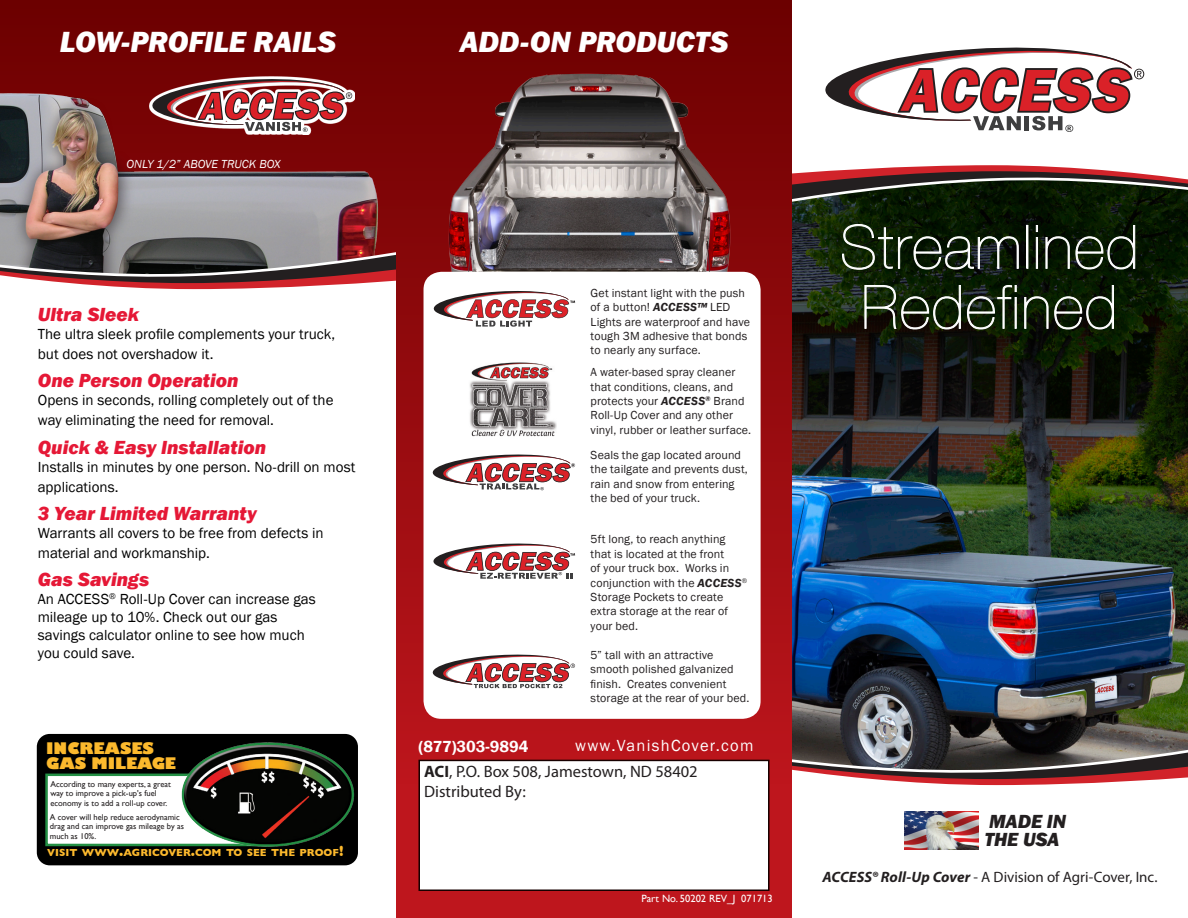
<style>
.page{position:relative;width:1188px;height:918px;background:#fff}
.page>*{position:absolute;margin:0;border:0;box-sizing:border-box;transform-origin:0 0}
.t1{font:200 60px/60px "Helvetica Neue";letter-spacing:.03em;color:#fff;text-align:center}
.t2{font:italic 800 30px "Franklin Gothic";letter-spacing:-.005em;color:#fff}
.t3{font:italic 800 19.5px "Franklin Gothic";color:#e51836}
.t4{font:italic 800 19.5px "Franklin Gothic";letter-spacing:-.005em;color:#231f20}
.t5{font:16.5px "Myriad Pro";color:#231f20}
.t6{font:16.5px "Franklin Gothic";letter-spacing:.08em;color:#fff}
.t7{font:600 16.5px "Franklin Gothic";color:#fff}
.t8{font:800 15.6px/14.9px "Gill Sans";color:#fcb92d}
.t9{font:15px/19.8px "Franklin Gothic";color:#000}
.t10{font:15px "Myriad Pro";color:#231f20}
.t11{font:12px/14.4px "Franklin Gothic";letter-spacing:.01em;color:#231f20}
.t12{font:italic 12px "Franklin Gothic";color:#fff}
.t13{font:700 10.5px "Gill Sans";color:#fcb92d}
.t14{font:10.5px "Gill Sans";color:#fff}
.t15{font:8.55px/9.8px "Gill Sans";color:#231f20}
.s1{font-size:15px}
.s2{font-weight:600;font-style:italic}
.s3{font-weight:700}
.s4{font-weight:700;font-style:italic}
</style>
<div class="page">
<div style="left:0;top:0;width:792px;height:918px;background:#be161d"></div>
<div style="left:0;top:0;width:792px;height:784px;background:linear-gradient(to bottom,#6c0101,#bd151c)"></div>
<img style="left:0;top:51px;width:396px;height:170px">
<div style="left:418px;top:760px;width:352px;height:131px;background:#fff;border:2px solid #180000"></div>
<img style="left:427px;top:66px;width:323px;height:213px">
<div style="left:424px;top:272px;width:337px;height:447px;background:#fff;border-radius:18px"></div>
<svg style="left:433px;top:291px;width:142px;height:36px"></svg>
<img style="left:469px;top:362px;width:88px;height:75px">
<svg style="left:432px;top:454px;width:143px;height:36px"></svg>
<svg style="left:432px;top:654px;width:143px;height:34px"></svg>
<svg style="left:433px;top:543px;width:142px;height:36px"></svg>
<svg style="left:0;top:221px;width:396px;height:3px"></svg>
<svg style="left:0;top:224px;width:396px;height:22px;background:#877372"></svg>
<div style="left:0;top:249px;width:396px;height:669px;background:#fff"></div>
<div style="left:35px;top:732px;width:325px;height:135px;background:#000;border-radius:15px"></div>
<div style="left:33px;top:730px;width:328px;height:139px;border:4px solid #fff;border-radius:15px"></div>
<div style="left:47px;top:775px;width:218px;height:70px;background:#fff"></div>
<div style="left:45px;top:774px;width:221px;height:72px;border:2px solid #238f44"></div>
<img style="left:176px;top:730px;width:183px;height:146px">
<img style="left:792px;top:220px;width:396px;height:504px">
<svg style="left:792px;top:209px;width:396px;height:11px;background:#0a1b04"></svg>
<svg style="left:792px;top:205px;width:396px;height:4px;background:#0b1c06"></svg>
<svg style="left:792px;top:72px;width:396px;height:133px"></svg>
<svg style="left:792px;top:724px;width:396px;height:17px;background:#484644"></svg>
<svg style="left:792px;top:741px;width:396px;height:4px;background:#524f50"></svg>
<svg style="left:792px;top:745px;width:396px;height:105px"></svg>
<svg style="left:815px;top:47px;width:329px;height:85px"></svg>
<svg style="left:149px;top:76px;width:206px;height:59px"></svg>
<svg style="left:146px;top:76px;width:206px;height:56px;background:#a66062"></svg>
<svg style="left:842px;top:224px;width:177px;height:46px;background:#2e3c2a"></svg>
<div style="left:1026px;top:225px;width:2px;height:44px;border:1px solid #fff"></div>
<svg style="left:1036px;top:225px;width:2px;height:7px"></svg>
<div style="left:1036px;top:237px;width:2px;height:32px;border:1px solid #fff"></div>
<svg style="left:1045px;top:225px;width:90px;height:45px;background:#2c3928"></svg>
<svg style="left:864px;top:285px;width:97px;height:45px;background:#37422e"></svg>
<svg style="left:967px;top:285px;width:50px;height:45px;background:#374431"></svg>
<div style="left:1015px;top:297px;width:2px;height:32px;border:1px solid #fff"></div>
<svg style="left:1024px;top:285px;width:90px;height:45px;background:#2f3c29"></svg>
<img style="left:904px;top:811px;width:75px;height:38px">
<p class="t2" style="left:60px;top:22px;width:278px">LOW-PROFILE RAILS</p>
<p class="t2" style="left:460px;top:22px;width:270px">ADD-ON PRODUCTS</p>
<p class="t12" style="left:127px;top:156px;width:155px">ONLY 1/2” ABOVE TRUCK BOX</p>
<p class="t3" style="left:38px;top:302px;width:103px">Ultra Sleek</p>
<p class="t9" style="left:38px;top:325px;width:299px">The ultra sleek profile complements your truck, but does not overshadow it.</p>
<p class="t3" style="left:38px;top:368px;width:202px">One Person Operation</p>
<p class="t9" style="left:38px;top:391px;width:297px">Opens in seconds, rolling completely out of the way eliminating the need for removal.</p>
<p class="t3" style="left:38px;top:435px;width:230px">Quick &amp; Easy Installation</p>
<p class="t9" style="left:38px;top:457px;width:319px">Installs in minutes by one person. No-drill on most applications.</p>
<p class="t3" style="left:38px;top:501px;width:220px">3 Year Limited Warranty</p>
<p class="t9" style="left:38px;top:524px;width:287px">Warrants all covers to be free from defects in material and workmanship.</p>
<p class="t3" style="left:38px;top:567px;width:113px">Gas Savings</p>
<p class="t9" style="left:38px;top:590px;width:280px">An ACCESS<sup>®</sup> Roll-Up Cover can increase gas</p>
<p class="t9" style="left:38px;top:609px;width:269px;line-height:18px">mileage up to 10%. Check out our gas savings calculator online to see how much you could save.</p>
<p class="t8" style="left:46px;top:742px;width:131px">INCREASES<br>GAS MILEAGE</p>
<p class="t15" style="left:50px;top:779px;width:122px">According to many experts, a great way to improve a pick-up's fuel economy is to add a roll-up cover.</p>
<p class="t15" style="left:50px;top:812px;width:136px">A cover will help reduce aerodynamic drag and can improve gas mileage by as much as 10%.</p>
<p class="t13" style="left:47px;top:847px;width:298px">VISIT WWW<span class="s1">.</span>AGRICOVER<span class="s1">.</span>COM TO SEE THE PROOF<span class="s1">!</span></p>
<p class="t11" style="left:591px;top:286px;width:161px">Get instant light with the push of a button! <span class="s2">ACCESS™</span> LED<br>Lights are waterproof and have tough 3M adhesive that bonds to nearly any surface.</p>
<p class="t11" style="left:591px;top:365px;width:162px">A water-based spray cleaner that conditions, cleans, and protects your <span class="s2">ACCESS</span><sup>®</sup> Brand<br>Roll-Up Cover and any other vinyl, rubber or leather surface.</p>
<p class="t11" style="left:591px;top:448px;width:159px">Seals the gap located around the tailgate and prevents dust, rain and snow from entering the bed of your truck.</p>
<p class="t11" style="left:591px;top:532px;width:158px">5ft long, to reach anything that is located at the front<br>of your truck box. Works in conjunction with the <span class="s2">ACCESS</span><sup>®<br></sup>Storage Pockets to create extra storage at the rear of your bed.</p>
<p class="t11" style="left:591px;top:648px;width:160px">5” tall with an attractive smooth polished galvanized finish. Creates convenient storage at the rear of your bed.</p>
<p class="t7" style="left:418px;top:736px;width:111px">(877)303-9894</p>
<p class="t6" style="left:575px;top:735px;width:180px">www.VanishCover.com</p>
<p class="t5" style="left:424px;top:762px;width:275px"><span class="s3">ACI</span>, P.O. Box 508, Jamestown, ND 58402</p>
<p class="t5" style="left:424px;top:781px;width:103px">Distributed By:</p>
<p class="t14" style="left:641px;top:892px;width:133px">Part No. 50202 REV_J 071713</p>
<p class="t1" style="left:840px;top:215px;width:300px">Streamlined<br>Redefined</p>
<p class="t4" style="left:989px;top:809px;width:78px">MADE IN</p>
<p class="t4" style="left:984px;top:827px;width:77px">THE USA</p>
<p class="t10" style="left:822px;top:868px;width:337px"><span class="s4">ACCESS® Roll-Up Cover</span> - A Division of Agri-Cover, Inc.</p>
</div>
